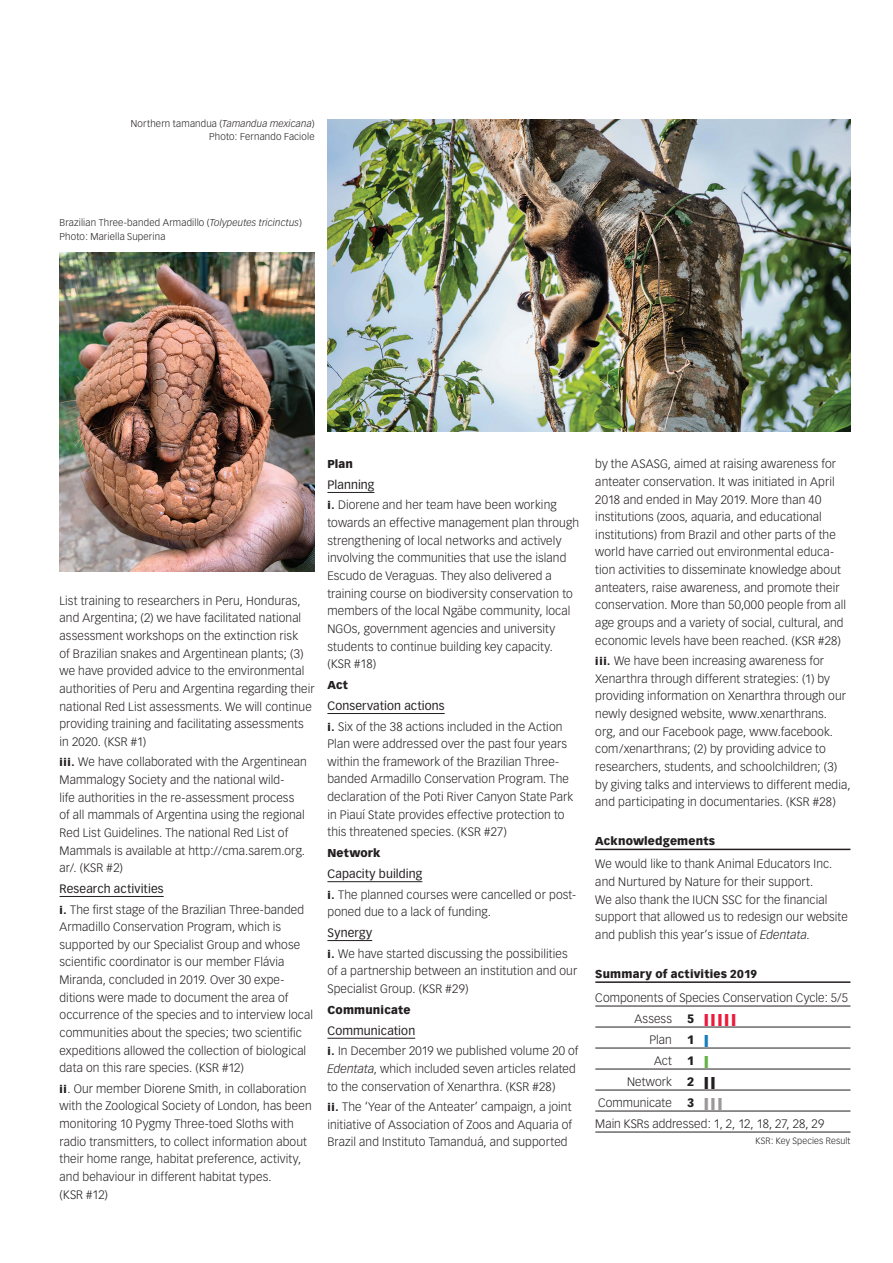
<style>
.page{position:relative;width:893px;height:1263px;background:#fff}
.page>*{position:absolute;margin:0;border:0;box-sizing:border-box;transform-origin:0 0}
.t1{font:300 12px/17.7px "Vectora LH";letter-spacing:.01em;color:#231f20}
.t2{font:900 12px "Vectora LH";color:#231f20}
.t3{font:900 12px "Vectora LH";color:#ed1a3a;scale:2.2 1}
.t4{font:900 11.25px "Vectora LH";letter-spacing:.015em;color:#231f20}
.t5{font:300 9.75px/13.5px "Vectora LH";letter-spacing:.015em;color:#231f20;text-align:right}
.t6{font:300 9px "Vectora LH";letter-spacing:.015em;color:#231f20}
.s1{font-style:italic}
.s2{font-weight:900;font-size:10.5px}
.s3{font-weight:400}
.s4{color:#231f20}
.s5{color:#197ebe}
.s6{color:#67b247}
.s7{font-weight:900}
.s8{font-weight:900;color:#9a9899}
</style>
<div class="page">
<hr style="left:60px;top:896px;width:104px;height:1px;background:#231f20">
<hr style="left:327px;top:492px;width:47px;height:1px;background:#231f20">
<hr style="left:327px;top:713px;width:118px;height:1px;background:#231f20">
<hr style="left:327px;top:881px;width:95px;height:1px;background:#231f20">
<hr style="left:327px;top:940px;width:45px;height:1px;background:#231f20">
<hr style="left:327px;top:1038px;width:88px;height:1px;background:#231f20">
<hr style="left:595px;top:849px;width:255px;height:1px;background:#231f20">
<hr style="left:595px;top:981px;width:255px;height:2px;background:#231f20">
<hr style="left:595px;top:1006px;width:255px;height:1px;background:#231f20">
<hr style="left:595px;top:1027px;width:255px;height:1px;background:#231f20">
<hr style="left:595px;top:1048px;width:255px;height:1px;background:#231f20">
<hr style="left:595px;top:1069px;width:255px;height:1px;background:#231f20">
<hr style="left:595px;top:1090px;width:255px;height:1px;background:#231f20">
<hr style="left:595px;top:1111px;width:255px;height:1px;background:#231f20">
<hr style="left:595px;top:1132px;width:255px;height:1px;background:#231f20">
<img style="left:60px;top:253px;width:255px;height:318px">
<img style="left:327px;top:119px;width:523px;height:313px">
<p class="t5" style="left:131px;top:117px;width:185px">Northern tamandua (<span class="s1">Tamandua mexicana</span>)<br>Photo: Fernando Faciole</p>
<p class="t5" style="left:60px;top:216px;width:244px;text-align:left">Brazilian Three-banded Armadillo (<span class="s1">Tolypeutes tricinctus</span>)<br>Photo: Mariella Superina</p>
<p class="t1" style="left:60px;top:592px;width:257px">List training to researchers in Peru, Honduras, and Argentina; (2) we have facilitated national assessment workshops on the extinction risk<br>of Brazilian snakes and Argentinean plants; (3) we have provided advice to the environmental authorities of Peru and Argentina regarding their national Red List assessments. We will continue providing training and facilitating assessments in 2020. (KSR #1)</p>
<p class="t1" style="left:60px;top:753px;width:249px"><span class="s2">iii.</span> We have collaborated with the Argentinean Mammalogy Society and the national wild-<br>life authorities in the re-assessment process of all mammals of Argentina using the regional Red List Guidelines. The national Red List of Mammals is available at http://cma.sarem.org. ar/. (KSR #2)</p>
<p class="t1" style="left:60px;top:878px;width:246px;line-height:20.5px"><span class="s3">Research activities<br></span><span class="s2">i.</span> The first stage of the Brazilian Three-banded</p>
<p class="t1" style="left:60px;top:918px;width:255px">Armadillo Conservation Program, which is supported by our Specialist Group and whose scientific coordinator is our member Flávia Miranda, concluded in 2019. Over 30 expe&shy;ditions were made to document the area of occurrence of the species and to interview local communities about the species; two scientific expeditions allowed the collection of biological data on this rare species. (KSR #12)</p>
<p class="t1" style="left:60px;top:1080px;width:254px"><span class="s2">ii</span>. Our member Diorene Smith, in collaboration with the Zoological Society of London, has been monitoring 10 Pygmy Three-toed Sloths with radio transmitters, to collect information about their home range, habitat preference, activity, and behaviour in different habitat types.<br>(KSR #12)</p>
<p class="t4" style="left:327px;top:457px;width:27px">Plan</p>
<p class="t1" style="left:327px;top:474px;width:231px;line-height:20.7px"><span class="s3">Planning<br></span><span class="s2">i.</span> Diorene and her team have been working</p>
<p class="t1" style="left:327px;top:514px;width:253px">towards an effective management plan through strengthening of local networks and actively involving the communities that use the island Escudo de Veraguas. They also delivered a training course on biodiversity conservation to members of the local Ngäbe community, local NGOs, government agencies and university students to continue building key capacity. (KSR #18)</p>
<p class="t4" style="left:327px;top:678px;width:22px">Act</p>
<p class="t1" style="left:327px;top:695px;width:237px;line-height:20.7px"><span class="s3">Conservation actions<br></span><span class="s2">i.</span> Six of the 38 actions included in the Action</p>
<p class="t1" style="left:327px;top:735px;width:247px">Plan were addressed over the past four years within the framework of the Brazilian Three&shy;banded Armadillo Conservation Program. The declaration of the Poti River Canyon State Park in Piauí State provides effective protection to this threatened species. (KSR #27)</p>
<p class="t4" style="left:327px;top:846px;width:55px">Network</p>
<p class="t1" style="left:327px;top:864px;width:250px;line-height:20.7px"><span class="s3">Capacity building<br></span><span class="s2">i.</span> The planned courses were cancelled or post-</p>
<p class="t1" style="left:327px;top:903px;width:165px">poned due to a lack of funding.</p>
<p class="t1" style="left:327px;top:922px;width:242px;line-height:20.5px"><span class="s3">Synergy<br></span><span class="s2">i.</span> We have started discussing the possibilities</p>
<p class="t1" style="left:327px;top:962px;width:251px">of a partnership between an institution and our<br>Specialist Group. (KSR #29)</p>
<p class="t4" style="left:327px;top:1003px;width:85px">Communicate</p>
<p class="t1" style="left:327px;top:1020px;width:253px;line-height:20.7px"><span class="s3">Communication<br></span><span class="s2">i.</span> In December 2019 we published volume 20 of</p>
<p class="t1" style="left:327px;top:1060px;width:250px"><span class="s1">Edentata</span>, which included seven articles related to the conservation of Xenarthra. (KSR #28)</p>
<p class="t1" style="left:327px;top:1098px;width:246px;text-align:justify"><span class="s2">ii.</span> The ‘Year of the Anteater’ campaign, a joint initiative of Association of Zoos and Aquaria of Brazil and Instituto Tamanduá, and supported</p>
<p class="t1" style="left:595px;top:455px;width:252px">by the ASASG, aimed at raising awareness for anteater conservation. It was initiated in April 2018 and ended in May 2019. More than 40 institutions (zoos, aquaria, and educational institutions) from Brazil and other parts of the world have carried out environmental educa&shy;tion activities to disseminate knowledge about anteaters, raise awareness, and promote their conservation. More than 50,000 people from all age groups and a variety of social, cultural, and economic levels have been reached. (KSR #28)</p>
<p class="t1" style="left:595px;top:652px;width:257px"><span class="s2">iii.</span> We have been increasing awareness for Xenarthra through different strategies: (1) by providing information on Xenarthra through our newly designed website, www.xenarthrans. org, and our Facebook page, www.facebook. com/xenarthrans; (2) by providing advice to researchers, students, and schoolchildren; (3) by giving talks and interviews to different media, and participating in documentaries. (KSR #28)</p>
<p class="t4" style="left:595px;top:834px;width:121px">Acknowledgements</p>
<p class="t1" style="left:595px;top:855px;width:254px">We would like to thank Animal Educators Inc. and Nurtured by Nature for their support.<br>We also thank the IUCN SSC for the financial support that allowed us to redesign our website and publish this year’s issue of <span class="s1">Edentata</span>.</p>
<p class="t4" style="left:595px;top:966px;width:163px">Summary of activities 2019</p>
<p class="t1" style="left:635px;top:987px;width:215px;line-height:21px;text-indent:-39px">Components of Species Conservation Cycle: 5/5<br>Assess</p>
<p class="t3" style="left:687px;top:1011px;width:24px"><span class="s4">5</span> |||||</p>
<p class="t1" style="left:649px;top:1031px;width:24px">Plan</p>
<p class="t2" style="left:687px;top:1032px;width:23px">1 <span class="s5">|</span></p>
<p class="t1" style="left:654px;top:1052px;width:19px">Act</p>
<p class="t2" style="left:687px;top:1053px;width:23px">1 <span class="s6">|</span></p>
<p class="t1" style="left:627px;top:1073px;width:46px">Network</p>
<p class="t2" style="left:687px;top:1074px;width:30px">2 ||</p>
<p class="t1" style="left:598px;top:1094px;width:75px">Communicate</p>
<p class="t1" style="left:595px;top:1092px;width:231px;line-height:21px;text-indent:92px"><span class="s7">3</span> <span class="s8">|||<br></span>Main KSRs addressed: 1, 2, 12, 18, 27, 28, 29</p>
<p class="t6" style="left:756px;top:1136px;width:96px">KSR: Key Species Result</p>
</div>
